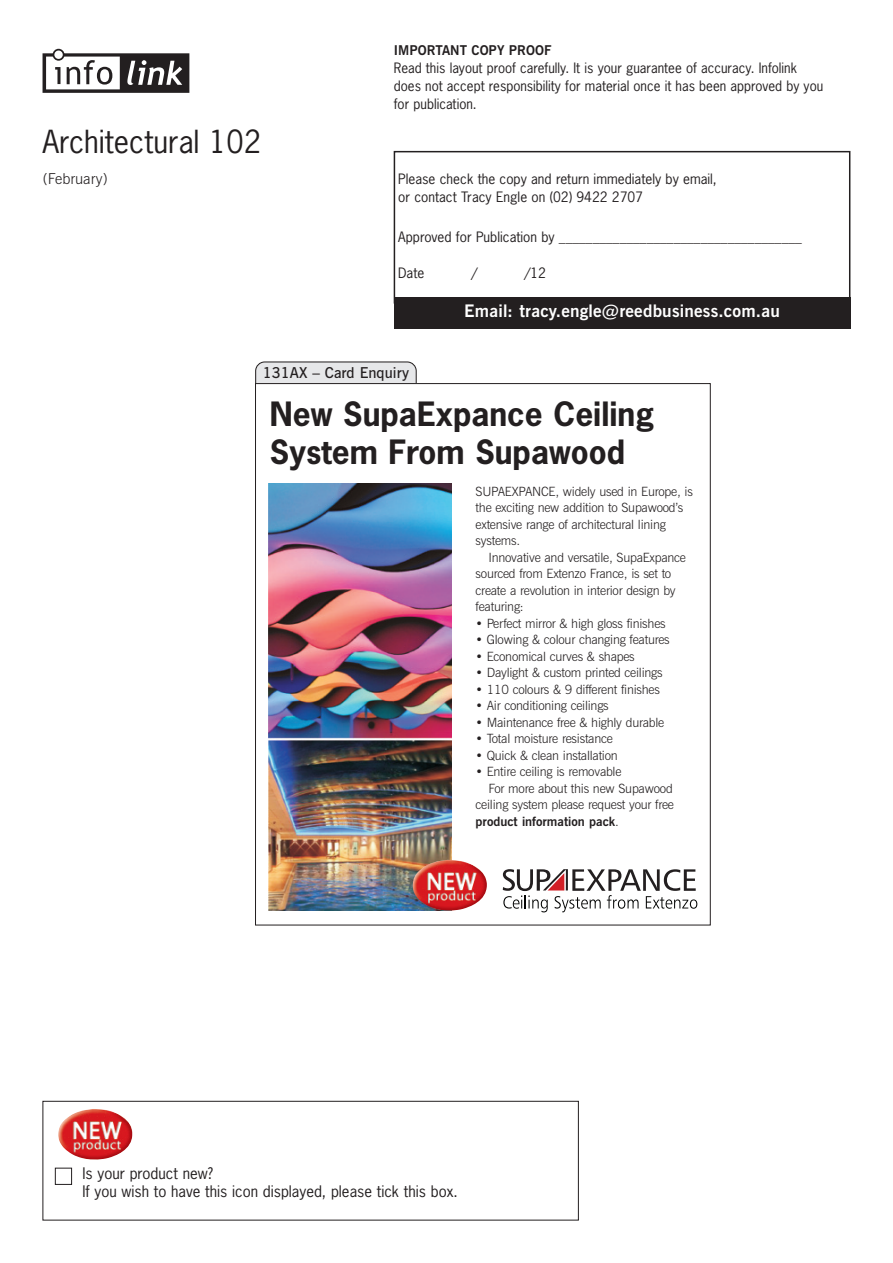
<style>
.page{position:relative;width:893px;height:1263px;background:#fff}
.page>*{position:absolute;margin:0;border:0;box-sizing:border-box;transform-origin:0 0}
.t1{font:700 31.5px/37.5px "News Gothic";color:#231f20}
.t2{font:30px "News Gothic";color:#231f20}
.t3{font:700 17.25px "News Gothic BT";letter-spacing:.01em;color:#fff}
.t4{font:15px/18px "News Gothic";color:#231f20}
.t5{font:600 15px "News Gothic BT";color:#231f20}
.t6{font:300 15px "News Gothic BT";color:#231f20}
.t7{font:13.5px/18px "News Gothic";color:#231f20}
.t8{font:700 13.5px "News Gothic BT";color:#231f20}
.t9{font:300 12.75px/16.5px "News Gothic BT";letter-spacing:-.02em;color:#231f20}
.t10{font:700 12.75px "News Gothic BT";color:#231f20}
.s1{font-weight:300}
</style>
<div class="page">
<svg style="left:43px;top:49px;width:146px;height:44px"></svg>
<div style="left:43px;top:1101px;width:536px;height:119px;border:1px solid #231f20"></div>
<div style="left:55px;top:1168px;width:17px;height:17px;border:1px solid #231f20"></div>
<div style="left:394px;top:151px;width:456px;height:153px;border:2px solid #231f20"></div>
<div style="left:394px;top:297px;width:456px;height:31px;background:#231f20"></div>
<svg style="left:255px;top:361px;width:162px;height:22px;background:#dbdcde"></svg>
<img style="left:269px;top:484px;width:182px;height:426px">
<svg style="left:503px;top:869px;width:194px;height:43px"></svg>
<img style="left:58px;top:1109px;width:75px;height:51px">
<img style="left:412px;top:859px;width:75px;height:52px">
<h2 class="t2" style="left:43px;top:125px;width:220px">Architectural 102</h2>
<p class="t6" style="left:43px;top:173px;width:66px">(February)</p>
<p class="t8" style="left:394px;top:45px;width:159px">IMPORTANT COPY PROOF</p>
<p class="t7" style="left:394px;top:59px;width:431px">Read this layout proof carefully. It is your guarantee of accuracy. Infolink does not accept responsibility for material once it has been approved by you for publication.</p>
<p class="t7" style="left:398px;top:171px;width:320px">Please check the copy and return immediately by email, or contact Tracy Engle on (02) 9422 2707</p>
<p class="t7" style="left:398px;top:228px;width:405px">Approved for Publication by ____________________________________</p>
<p class="t7" style="left:398px;top:264px;width:28px">Date</p>
<p class="t7" style="left:471px;top:264px;width:7px">/</p>
<p class="t7" style="left:524px;top:264px;width:23px">/12</p>
<h3 class="t3" style="left:464px;top:305px;width:317px">Email: tracy.engle@reedbusiness.com.au</h3>
<p class="t5" style="left:263px;top:367px;width:148px">131AX – Card Enquiry</p>
<h1 class="t1" style="left:270px;top:397px;width:386px">New SupaExpance Ceiling<br>System From Supawood</h1>
<p class="t9" style="left:476px;top:484px;width:219px">SUPAEXPANCE, widely used in Europe, is the exciting new addition to Supawood’s extensive range of architectural lining systems.</p>
<p class="t9" style="left:476px;top:550px;width:212px;text-indent:13px">Innovative and versatile, SupaExpance sourced from Extenzo France, is set to create a revolution in interior design by featuring:</p>
<p class="t9" style="left:476px;top:616px;width:192px">• Perfect mirror &amp; high gloss finishes</p>
<p class="t9" style="left:476px;top:633px;width:196px">• Glowing &amp; colour changing features</p>
<p class="t9" style="left:476px;top:649px;width:161px">• Economical curves &amp; shapes</p>
<p class="t9" style="left:476px;top:666px;width:189px">• Daylight &amp; custom printed ceilings</p>
<p class="t9" style="left:476px;top:682px;width:186px">• 110 colours &amp; 9 different finishes</p>
<p class="t9" style="left:476px;top:699px;width:135px">• Air conditioning ceilings</p>
<p class="t9" style="left:476px;top:715px;width:190px">• Maintenance free &amp; highly durable</p>
<p class="t9" style="left:476px;top:732px;width:139px">• Total moisture resistance</p>
<p class="t9" style="left:476px;top:748px;width:144px">• Quick &amp; clean installation</p>
<p class="t9" style="left:476px;top:765px;width:147px">• Entire ceiling is removable</p>
<p class="t9" style="left:488px;top:781px;width:186px">For more about this new Supawood</p>
<p class="t9" style="left:476px;top:798px;width:200px">ceiling system please request your free</p>
<p class="t10" style="left:476px;top:817px;width:145px">product information pack<span class="s1">.</span></p>
<p class="t4" style="left:82px;top:1165px;width:377px">Is your product new?<br>If you wish to have this icon displayed, please tick this box.</p>
</div>
